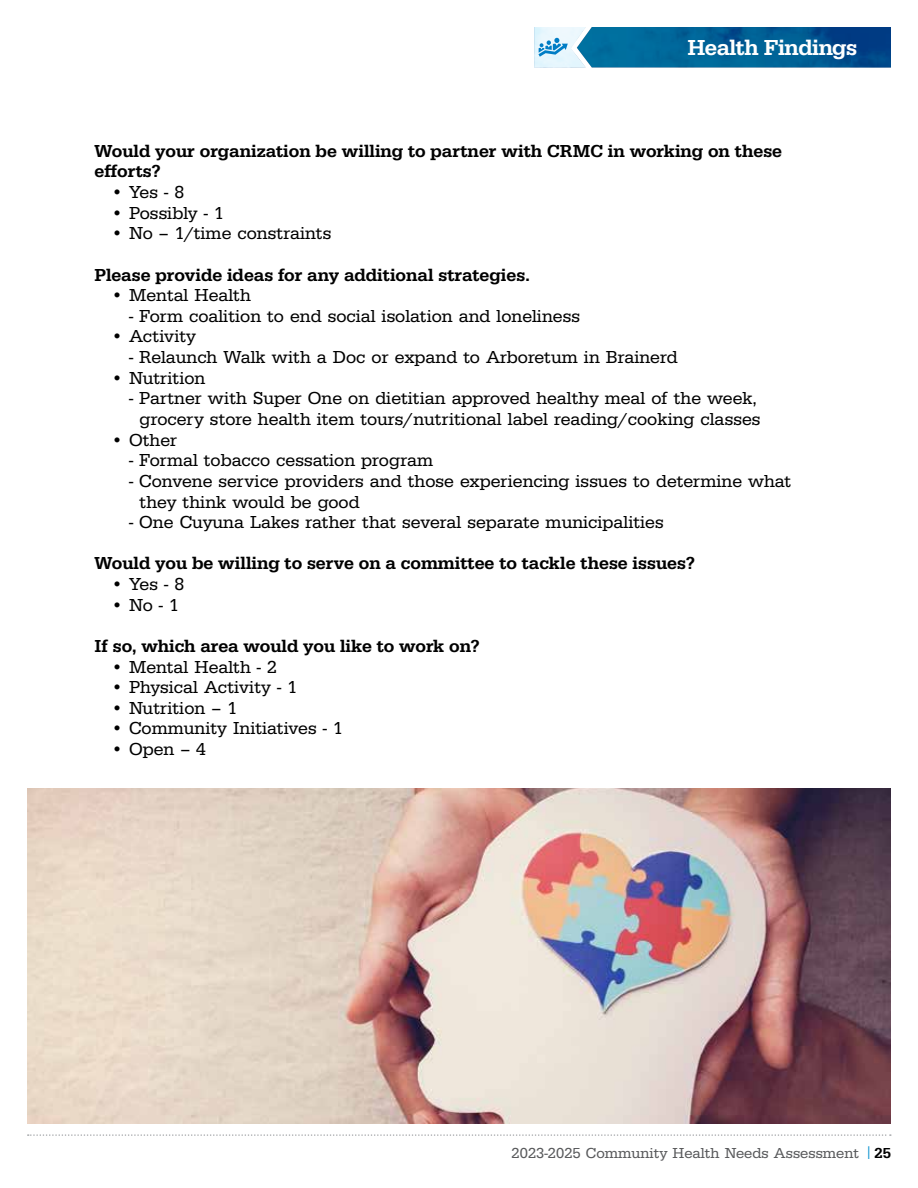
<style>
.page{position:relative;width:918px;height:1188px;background:#fff}
.page>*{position:absolute;margin:0;border:0;box-sizing:border-box;transform-origin:0 0}
.t1{font:500 22.5px "Egyptienne URW";letter-spacing:-.02em;color:#fff}
.t2{font:18px/20.7px "Egyptienne URW";color:#000;text-align:center}
.t3{font:500 18px/20.7px "Egyptienne URW";color:#000}
.t4{font:15px "Egyptienne URW";color:#58595b}
.s1{font-family:"Helvetica Neue LT Std";font-weight:300;font-size:17.85px;color:#008ece}
.s2{font-weight:500;color:#000}
</style>
<div class="page">
<svg style="left:28px;top:1134px;width:863px;height:2px"></svg>
<svg style="left:534px;top:27px;width:357px;height:41px;background:#2072a3"></svg>
<img style="left:27px;top:788px;width:864px;height:336px">
<p class="t1" style="left:687px;top:34px;width:171px">Health Findings</p>
<p class="t3" style="left:94px;top:141px;width:689px">Would your organization be willing to partner with CRMC in working on these efforts?</p>
<p class="t2" style="left:111px;top:182px;width:75px">• Yes - 8</p>
<p class="t2" style="left:111px;top:203px;width:115px">• Possibly - 1</p>
<p class="t2" style="left:111px;top:223px;width:222px">• No – 1/time constraints</p>
<p class="t3" style="left:94px;top:265px;width:437px">Please provide ideas for any additional strategies.</p>
<p class="t2" style="left:111px;top:285px;width:141px">• Mental Health</p>
<p class="t2" style="left:129px;top:306px;width:453px">- Form coalition to end social isolation and loneliness</p>
<p class="t2" style="left:111px;top:327px;width:87px">• Activity</p>
<p class="t2" style="left:129px;top:347px;width:550px">- Relaunch Walk with a Doc or expand to Arboretum in Brainerd</p>
<p class="t2" style="left:111px;top:368px;width:96px">• Nutrition</p>
<p class="t2" style="left:129px;top:389px;width:633px">- Partner with Super One on dietitian approved healthy meal of the week, grocery store health item tours/nutritional label reading/cooking classes</p>
<p class="t2" style="left:111px;top:430px;width:68px">• Other</p>
<p class="t2" style="left:129px;top:450px;width:306px">- Formal tobacco cessation program</p>
<p class="t2" style="left:140px;top:471px;width:653px;text-align:left;text-indent:-10px">- Convene service providers and those experiencing issues to determine what they think would be good</p>
<p class="t2" style="left:129px;top:512px;width:536px">- One Cuyuna Lakes rather that several separate municipalities</p>
<p class="t3" style="left:94px;top:554px;width:602px">Would you be willing to serve on a committee to tackle these issues?</p>
<p class="t2" style="left:111px;top:574px;width:75px">• Yes - 8</p>
<p class="t2" style="left:111px;top:595px;width:70px">• No - 1</p>
<p class="t3" style="left:94px;top:636px;width:387px">If so, which area would you like to work on?</p>
<p class="t2" style="left:111px;top:657px;width:168px">• Mental Health - 2</p>
<p class="t2" style="left:111px;top:677px;width:188px">• Physical Activity - 1</p>
<p class="t2" style="left:111px;top:698px;width:128px">• Nutrition – 1</p>
<p class="t2" style="left:111px;top:719px;width:233px">• Community Initiatives - 1</p>
<p class="t2" style="left:111px;top:739px;width:97px">• Open – 4</p>
<p class="t4" style="left:512px;top:1144px;width:381px">2023-2025 Community Health Needs Assessment <span class="s1">l</span> <span class="s2">25</span></p>
</div>
